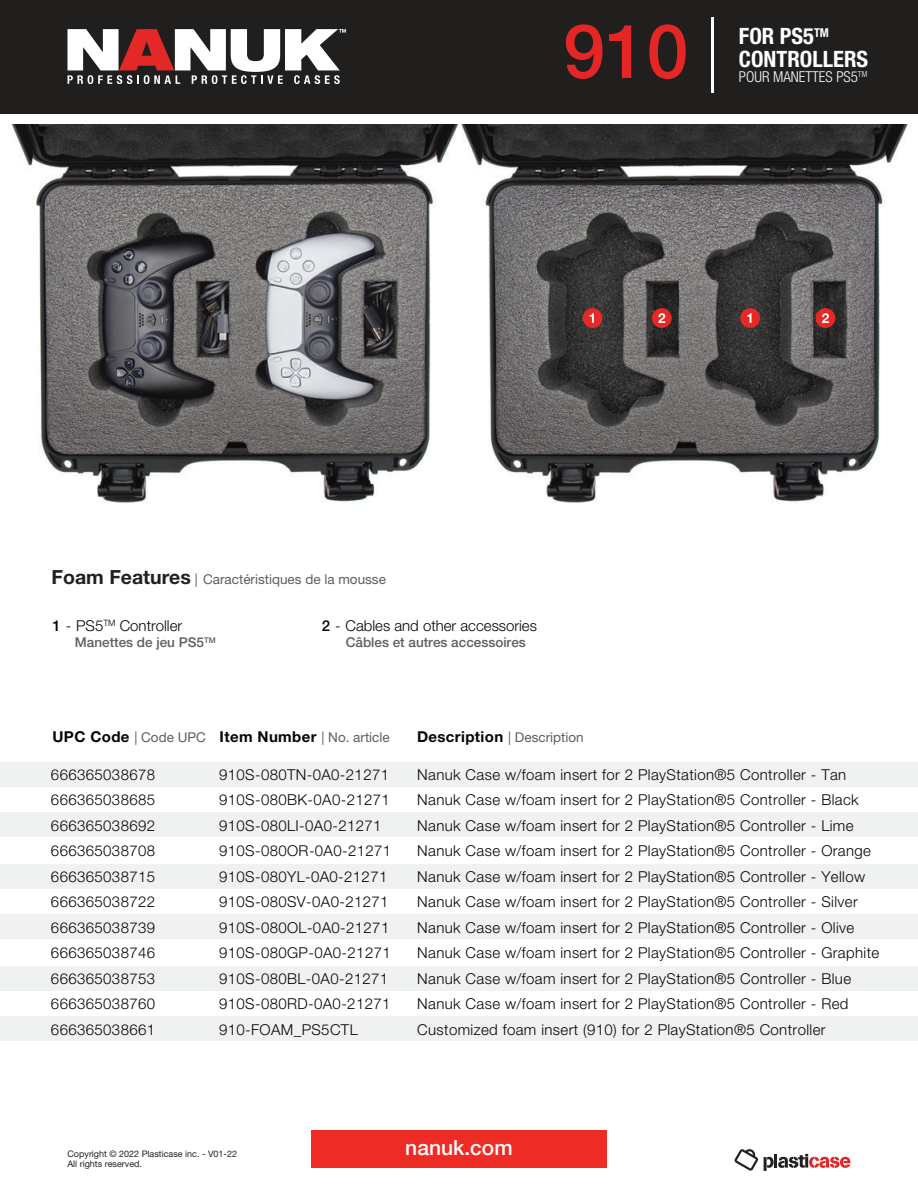
<style>
.page{position:relative;width:918px;height:1188px;background:#fff}
.page>*{position:absolute;margin:0;border:0;box-sizing:border-box;transform-origin:0 0}
.t1{font:500 75px "Helvetica Neue LT Std";color:#e42726}
.t2{font:700 condensed 22.5px/22.5px "Helvetica Neue LT Std";color:#fff}
.t3{font:500 21px "Helvetica Neue LT Std";color:#fff}
.t4{font:300 15px/25.5px "Helvetica Neue LT Std";letter-spacing:.025em;color:#040504}
.t5{font:300 15px "Helvetica Neue LT Std";color:#040504}
.t6{font:300 condensed 15px "Helvetica Neue LT Std";color:#fff}
.t7{font:13.5px "Helvetica Neue LT Std";color:#5e5f5f}
.t8{font:500 13.5px "Helvetica Neue LT Std";color:#5e5f5f}
.t9{font:9px/10.8px "Helvetica Neue LT Std";color:#231f20}
.s1{font-weight:700;font-size:19.5px;color:#231f20}
.s2{font-weight:500}
.s3{font-weight:700;font-size:15px;color:#040504}
</style>
<div class="page">
<div style="left:0;top:0;width:918px;height:113px;background:#211e1e"></div>
<hr style="left:711px;top:17px;width:3px;height:76px;background:#fff">
<svg style="left:67px;top:29px;width:279px;height:55px"></svg>
<svg style="left:764px;top:1154px;width:86px;height:17px"></svg>
<svg style="left:735px;top:1149px;width:23px;height:22px"></svg>
<div style="left:311px;top:1130px;width:296px;height:38px;background:#ee2b25"></div>
<div style="left:0;top:812px;width:918px;height:24px;background:#f0f1f1"></div>
<div style="left:0;top:865px;width:918px;height:24px;background:#f0f1f1"></div>
<div style="left:0;top:914px;width:918px;height:24px;background:#f0f1f1"></div>
<div style="left:0;top:967px;width:918px;height:24px;background:#f0f1f1"></div>
<div style="left:0;top:1016px;width:918px;height:24px;background:#f0f1f1"></div>
<div style="left:0;top:763px;width:918px;height:24px;background:#f0f1f1"></div>
<img style="left:11px;top:124px;width:897px;height:379px">
<div style="left:583px;top:308px;width:19px;height:20px;background:#e62827;border-radius:50%"></div>
<svg style="left:590px;top:313px;width:4px;height:10px"></svg>
<div style="left:652px;top:308px;width:20px;height:20px;background:#e62827;border-radius:50%"></div>
<svg style="left:658px;top:313px;width:7px;height:10px"></svg>
<div style="left:740px;top:308px;width:20px;height:20px;background:#e62827;border-radius:50%"></div>
<svg style="left:747px;top:300px;width:6px;height:23px"></svg>
<div style="left:816px;top:308px;width:19px;height:20px;background:#e62827;border-radius:50%"></div>
<svg style="left:822px;top:313px;width:7px;height:10px"></svg>
<h1 class="t1" style="left:563px;top:7px;width:127px">910</h1>
<h2 class="t2" style="left:739px;top:25px;width:131px">FOR PS5<sup>TM<br></sup>CONTROLLERS</h2>
<p class="t6" style="left:739px;top:68px;width:130px">POUR MANETTES PS5<sup>TM</sup></p>
<p class="t7" style="left:52px;top:572px;width:336px"><span class="s1">Foam Features</span> | Caractéristiques de la mousse</p>
<p class="t5" style="left:52px;top:617px;width:131px"><span class="s2">1</span> - PS5<sup>TM</sup> Controller</p>
<p class="t8" style="left:75px;top:634px;width:142px">Manettes de jeu PS5<sup>TM</sup></p>
<p class="t5" style="left:322px;top:617px;width:217px"><span class="s2">2</span> - Cables and other accessories</p>
<p class="t8" style="left:346px;top:634px;width:182px">Câbles et autres accessoires</p>
<p class="t7" style="left:52px;top:729px;width:339px"><span class="s3">UPC Code</span> | Code UPC <span class="s3">Item Number</span> | No. article</p>
<p class="t7" style="left:417px;top:729px;width:168px"><span class="s3">Description</span> | Description</p>
<p class="t4" style="left:51px;top:761px;width:106px;text-align:justify">666365038678<br>666365038685<br>666365038692<br>666365038708<br>666365038715<br>666365038722<br>666365038739<br>666365038746<br>666365038753<br>666365038760<br>666365038661</p>
<p class="t4" style="left:219px;top:761px;width:174px">910S-080TN-0A0-21271<br>910S-080BK-0A0-21271<br>910S-080LI-0A0-21271<br>910S-080OR-0A0-21271<br>910S-080YL-0A0-21271<br>910S-080SV-0A0-21271<br>910S-080OL-0A0-21271<br>910S-080GP-0A0-21271<br>910S-080BL-0A0-21271<br>910S-080RD-0A0-21271<br>910-FOAM_PS5CTL</p>
<p class="t4" style="left:417px;top:761px;width:464px">Nanuk Case w/foam insert for 2 PlayStation®5 Controller - Tan Nanuk Case w/foam insert for 2 PlayStation®5 Controller - Black Nanuk Case w/foam insert for 2 PlayStation®5 Controller - Lime Nanuk Case w/foam insert for 2 PlayStation®5 Controller - Orange Nanuk Case w/foam insert for 2 PlayStation®5 Controller - Yellow Nanuk Case w/foam insert for 2 PlayStation®5 Controller - Silver Nanuk Case w/foam insert for 2 PlayStation®5 Controller - Olive Nanuk Case w/foam insert for 2 PlayStation®5 Controller - Graphite Nanuk Case w/foam insert for 2 PlayStation®5 Controller - Blue Nanuk Case w/foam insert for 2 PlayStation®5 Controller - Red Customized foam insert (910) for 2 PlayStation®5 Controller</p>
<p class="t9" style="left:68px;top:1148px;width:171px">Copyright © 2022 Plasticase inc. - V01-22<br>All rights reserved.</p>
<h3 class="t3" style="left:405px;top:1135px;width:109px">nanuk.com</h3>
</div>
